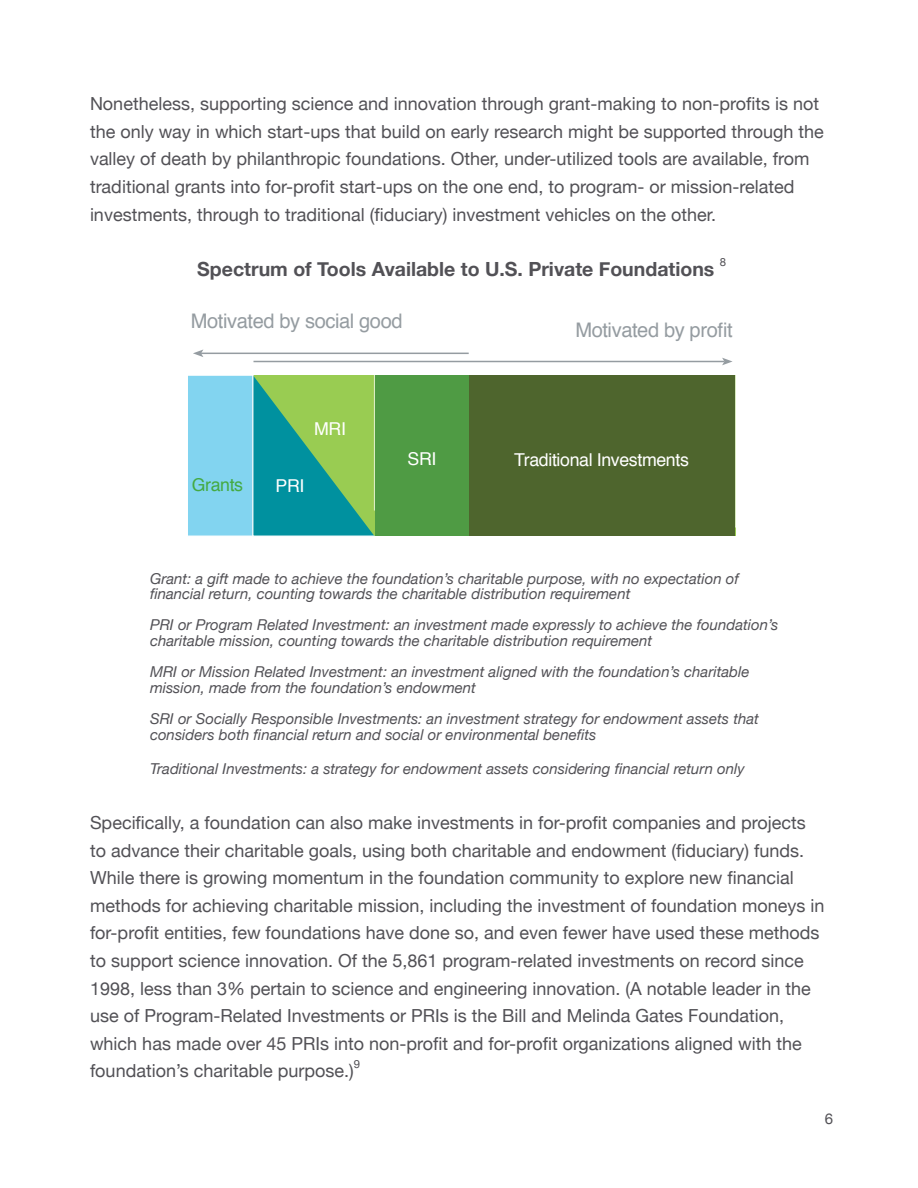
<style>
.page{position:relative;width:918px;height:1188px;background:#fff}
.page>*{position:absolute;margin:0;border:0;box-sizing:border-box;transform-origin:0 0}
.t1{font:20.1px "Helvetica";letter-spacing:-.02em;color:#959ca1}
.t2{font:700 19.5px "Helvetica Neue";color:#525156}
.t3{font:18px/27.6px "Helvetica Neue";color:#525156}
.t4{font:17.7px "Helvetica";letter-spacing:-.02em;color:#fff}
.t5{font:17.7px "Helvetica";letter-spacing:-.02em;color:#44aa42}
.t6{font:italic 15px/15.6px "Helvetica Neue";color:#525156}
.t7{font:15px "Helvetica Neue";color:#525156}
.t8{font:11.4px "Helvetica Neue";color:#525156}
</style>
<div class="page">
<div style="left:187px;top:375px;width:66px;height:161px;background:#82d4f0;border:1px solid #fff"></div>
<svg style="left:252px;top:352px;width:123px;height:184px;background:#63b889"></svg>
<div style="left:375px;top:375px;width:94px;height:161px;background:#4f9b44"></div>
<div style="left:470px;top:375px;width:265px;height:161px;background:#4e652d"></div>
<hr style="left:254px;top:361px;width:470px;height:1px;background:#959ca1">
<svg style="left:722px;top:358px;width:11px;height:7px"></svg>
<hr style="left:201px;top:353px;width:268px;height:1px;background:#959ca1">
<svg style="left:193px;top:349px;width:10px;height:8px"></svg>
<p class="t3" style="left:90px;top:91px;width:735px">Nonetheless, supporting science and innovation through grant-making to non-profits is not the only way in which start-ups that build on early research might be supported through the valley of death by philanthropic foundations. Other, under-utilized tools are available, from traditional grants into for-profit start-ups on the one end, to program- or mission-related investments, through to traditional (fiduciary) investment vehicles on the other.</p>
<p class="t2" style="left:197px;top:253px;width:519px">Spectrum of Tools Available to U.S. Private Foundations</p>
<p class="t8" style="left:720px;top:254px;width:8px">8</p>
<p class="t1" style="left:191px;top:306px;width:213px">Motivated by social good</p>
<p class="t1" style="left:575px;top:315px;width:159px">Motivated by profit</p>
<p class="t4" style="left:314px;top:415px;width:33px">MRI</p>
<p class="t5" style="left:192px;top:471px;width:53px">Grants</p>
<p class="t4" style="left:276px;top:472px;width:30px">PRI</p>
<p class="t4" style="left:408px;top:445px;width:30px">SRI</p>
<p class="t4" style="left:514px;top:446px;width:176px">Traditional Investments</p>
<p class="t6" style="left:150px;top:571px;width:591px">Grant: a gift made to achieve the foundation’s charitable purpose, with no expectation of financial return, counting towards the charitable distribution requirement</p>
<p class="t6" style="left:150px;top:618px;width:630px">PRI or Program Related Investment: an investment made expressly to achieve the foundation’s charitable mission, counting towards the charitable distribution requirement</p>
<p class="t6" style="left:150px;top:665px;width:601px">MRI or Mission Related Investment: an investment aligned with the foundation’s charitable mission, made from the foundation’s endowment</p>
<p class="t6" style="left:150px;top:712px;width:610px">SRI or Socially Responsible Investments: an investment strategy for endowment assets that considers both financial return and social or environmental benefits</p>
<p class="t6" style="left:150px;top:761px;width:596px">Traditional Investments: a strategy for endowment assets considering financial return only</p>
<p class="t3" style="left:90px;top:810px;width:736px">Specifically, a foundation can also make investments in for-profit companies and projects to advance their charitable goals, using both charitable and endowment (fiduciary) funds.<br>While there is growing momentum in the foundation community to explore new financial methods for achieving charitable mission, including the investment of foundation moneys in for-profit entities, few foundations have done so, and even fewer have used these methods to support science innovation. Of the 5,861 program-related investments on record since 1998, less than 3% pertain to science and engineering innovation. (A notable leader in the use of Program-Related Investments or PRIs is the Bill and Melinda Gates Foundation, which has made over 45 PRIs into non-profit and for-profit organizations aligned with the foundation’s charitable purpose.)</p>
<p class="t8" style="left:354px;top:1056px;width:8px">9</p>
<p class="t7" style="left:825px;top:1108px;width:10px">6</p>
</div>
